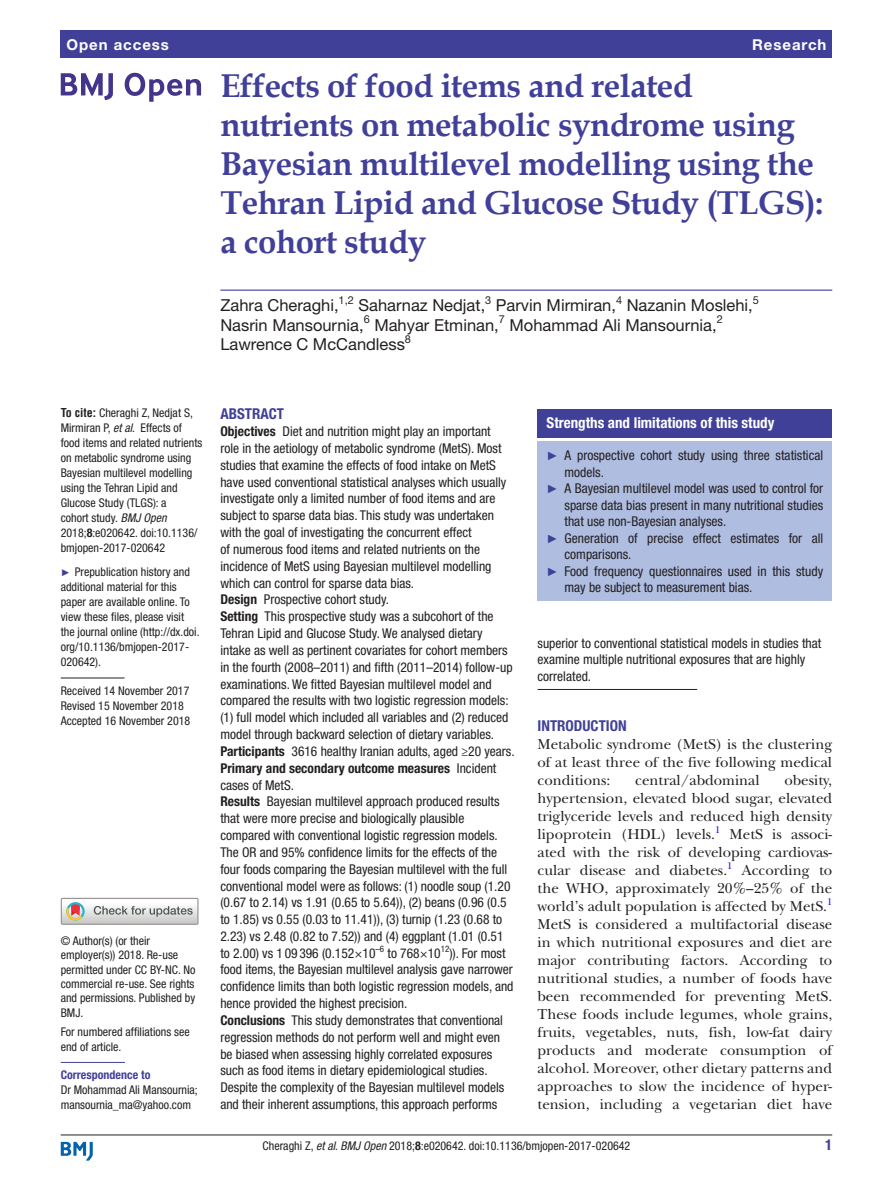
<style>
.page{position:relative;width:893px;height:1191px;background:#fff}
.page>*{position:absolute;margin:0;border:0;box-sizing:border-box;transform-origin:0 0}
.t1{font:700 33px/39px "Book Antiqua";letter-spacing:-.015em;color:#414099}
.t2{font:16.5px "Helvetica Neue LT Std";color:#231f20}
.t3{font:15px/18px "New Baskerville";color:#231f20;text-align:justify}
.t4{font:700 condensed 15px "Helvetica Neue LT Std";color:#fff}
.t5{font:700 condensed 15px "Helvetica Neue LT Std";color:#414099}
.t6{font:700 15px "Helvetica Neue LT Std";letter-spacing:.065em;color:#fff}
.t7{font:condensed 13.5px/16.8px "Helvetica Neue LT Std";color:#231f20}
.t8{font:condensed 12px/15px "Helvetica Neue LT Std";color:#231f20}
.t9{font:700 condensed 12px "Helvetica Neue LT Std";color:#414099}
.t10{font:10.95px "Helvetica Neue LT Std";color:#231f20}
.t11{font:9.9px "New Baskerville";color:#00f}
.t12{font:condensed 9px "Helvetica Neue LT Std";color:#231f20}
.s1{font-family:"Helvetica LT Std";font-weight:700}
.s2{font-style:italic}
.s3{font-weight:700}
.s4{font-family:"Arial";font-stretch:normal;font-size:9.75px;color:#414099}
.s5{font-family:"Arial";font-stretch:normal;font-size:12px;color:#414099}
</style>
<div class="page">
<hr style="left:61px;top:1134px;width:771px;height:1px;background:#231f20">
<svg style="left:61px;top:1141px;width:32px;height:19px"></svg>
<div style="left:61px;top:31px;width:771px;height:27px;background:#414099"></div>
<hr style="left:220px;top:289px;width:612px;height:2px;background:#414099">
<hr style="left:61px;top:677px;width:64px;height:1px;background:#231f20">
<hr style="left:61px;top:1062px;width:64px;height:1px;background:#414099">
<svg style="left:61px;top:73px;width:52px;height:27px"></svg>
<svg style="left:125px;top:73px;width:76px;height:29px"></svg>
<div style="left:61px;top:897px;width:138px;height:27px;border:1px solid #969090"></div>
<svg style="left:61px;top:898px;width:137px;height:26px"></svg>
<hr style="left:538px;top:689px;width:159px;height:1px;background:#231f20">
<div style="left:538px;top:409px;width:294px;height:28px;background:#414099"></div>
<div style="left:538px;top:441px;width:294px;height:160px;background:#afbde1"></div>
<p class="t6" style="left:66px;top:35px;width:104px">Open access</p>
<p class="t6" style="left:752px;top:35px;width:76px">Research</p>
<h1 class="t1" style="left:220px;top:66px;width:605px">Effects of food items and related nutrients on metabolic syndrome using Bayesian multilevel modelling using the Tehran Lipid and Glucose Study (TLGS): a cohort study</h1>
<p class="t2" style="left:220px;top:296px;width:120px">Zahra Cheraghi,</p>
<p class="t10" style="left:339px;top:293px;width:17px">1,2</p>
<p class="t2" style="left:358px;top:296px;width:128px">Saharnaz Nedjat,</p>
<p class="t10" style="left:485px;top:293px;width:8px">3</p>
<p class="t2" style="left:496px;top:296px;width:122px">Parvin Mirmiran,</p>
<p class="t10" style="left:616px;top:293px;width:8px">4</p>
<p class="t2" style="left:627px;top:296px;width:128px">Nazanin Moslehi,</p>
<p class="t10" style="left:753px;top:293px;width:8px">5</p>
<p class="t2" style="left:220px;top:315px;width:145px">Nasrin Mansournia,</p>
<p class="t10" style="left:364px;top:313px;width:8px">6</p>
<p class="t2" style="left:374px;top:315px;width:126px">Mahyar Etminan,</p>
<p class="t10" style="left:499px;top:313px;width:8px">7</p>
<p class="t2" style="left:509px;top:315px;width:209px">Mohammad Ali Mansournia,</p>
<p class="t10" style="left:717px;top:313px;width:8px">2</p>
<p class="t2" style="left:220px;top:335px;width:186px">Lawrence C McCandless</p>
<p class="t10" style="left:405px;top:332px;width:8px">8</p>
<p class="t8" style="left:61px;top:405px;width:143px"><span class="s1">To cite:</span> Cheraghi Z, Nedjat S,<br>Mirmiran P, <span class="s2">et al</span>. Effects of food items and related nutrients on metabolic syndrome using<br>Bayesian multilevel modelling using the Tehran Lipid and<br>Glucose Study (TLGS): a<br>cohort study. <span class="s2">BMJ Open<br></span>2018;<span class="s3">8</span>:e020642. doi:10.1136/ bmjopen-2017-020642</p>
<p class="t8" style="left:61px;top:564px;width:140px"><span class="s4">►</span> Prepublication history and additional material for this paper are available online. To view these files, please visit the journal online (http://dx.doi. org/10.1136/bmjopen-2017-<br>020642).</p>
<p class="t8" style="left:61px;top:683px;width:131px">Received 14 November 2017<br>Revised 15 November 2018<br>Accepted 16 November 2018</p>
<p class="t8" style="left:61px;top:933px;width:136px;line-height:14.4px">© Author(s) (or their employer(s)) 2018. Re-use permitted under CC BY-NC. No commercial re-use. See rights and permissions. Published by<br>BMJ.</p>
<p class="t8" style="left:61px;top:1024px;width:130px">For numbered affiliations see end of article.</p>
<p class="t9" style="left:61px;top:1067px;width:91px">Correspondence to</p>
<p class="t8" style="left:61px;top:1082px;width:139px">Dr Mohammad Ali Mansournia; mansournia_ma@yahoo.com</p>
<p class="t5" style="left:220px;top:405px;width:65px">Abstract</p>
<p class="t7" style="left:220px;top:423px;width:296px"><span class="s3">Objectives</span> Diet and nutrition might play an important<br>role in the aetiology of metabolic syndrome (MetS). Most studies that examine the effects of food intake on MetS have used conventional statistical analyses which usually investigate only a limited number of food items and are subject to sparse data bias. This study was undertaken with the goal of investigating the concurrent effect<br>of numerous food items and related nutrients on the incidence of MetS using Bayesian multilevel modelling which can control for sparse data bias.<br><span class="s3">Design</span> Prospective cohort study.<br><span class="s3">Setting</span> This prospective study was a subcohort of the Tehran Lipid and Glucose Study. We analysed dietary intake as well as pertinent covariates for cohort members in the fourth (2008–2011) and fifth (2011–2014) follow-up examinations. We fitted Bayesian multilevel model and compared the results with two logistic regression models: (1) full model which included all variables and (2) reduced model through backward selection of dietary variables.<br><span class="s3">Participants</span> 3616 healthy Iranian adults, aged ≥20 years.<br><span class="s3">Primary and secondary outcome measures</span> Incident cases of MetS.<br><span class="s3">Results</span> Bayesian multilevel approach produced results that were more precise and biologically plausible compared with conventional logistic regression models.<br>The OR and 95% confidence limits for the effects of the four foods comparing the Bayesian multilevel with the full conventional model were as follows: (1) noodle soup (1.20 (0.67 to 2.14) vs 1.91 (0.65 to 5.64)), (2) beans (0.96 (0.5 to 1.85) vs 0.55 (0.03 to 11.41)), (3) turnip (1.23 (0.68 to 2.23) vs 2.48 (0.82 to 7.52)) and (4) eggplant (1.01 (0.51 to 2.00) vs 1 09 396 (0.152×10</p>
<p class="t12" style="left:375px;top:943px;width:10px">–6</p>
<p class="t7" style="left:387px;top:944px;width:55px">to 768×10</p>
<p class="t12" style="left:441px;top:943px;width:10px">12</p>
<p class="t7" style="left:220px;top:944px;width:295px;text-indent:229px">)). For most food items, the Bayesian multilevel analysis gave narrower confidence limits than both logistic regression models, and hence provided the highest precision.<br><span class="s3">Conclusions</span> This study demonstrates that conventional regression methods do not perform well and might even be biased when assessing highly correlated exposures such as food items in dietary epidemiological studies.<br>Despite the complexity of the Bayesian multilevel models and their inherent assumptions, this approach performs</p>
<p class="t4" style="left:547px;top:414px;width:229px">Strengths and limitations of this study</p>
<p class="t7" style="left:547px;top:447px;width:278px"><span class="s5">►</span> A prospective cohort study using three statistical</p>
<p class="t7" style="left:565px;top:463px;width:41px">models.</p>
<p class="t7" style="left:547px;top:480px;width:278px"><span class="s5">►</span> A Bayesian multilevel model was used to control for</p>
<p class="t7" style="left:565px;top:496px;width:260px">sparse data bias present in many nutritional studies</p>
<p class="t7" style="left:565px;top:513px;width:163px">that use non-Bayesian analyses.</p>
<p class="t7" style="left:547px;top:529px;width:278px"><span class="s5">►</span> Generation of precise effect estimates for all</p>
<p class="t7" style="left:565px;top:546px;width:68px">comparisons.</p>
<p class="t7" style="left:547px;top:562px;width:278px"><span class="s5">►</span> Food frequency questionnaires used in this study</p>
<p class="t7" style="left:565px;top:579px;width:189px">may be subject to measurement bias.</p>
<p class="t7" style="left:538px;top:634px;width:285px">superior to conventional statistical models in studies that examine multiple nutritional exposures that are highly correlated.</p>
<p class="t5" style="left:538px;top:717px;width:91px">Introduction</p>
<p class="t3" style="left:538px;top:735px;width:296px">Metabolic syndrome (MetS) is the clustering of at least three of the five following medical conditions:</p>
<p class="t3" style="left:538px;top:771px;width:296px;text-indent:247px">obesity, hypertension, elevated blood sugar, elevated triglyceride levels and reduced high density lipoprotein (HDL) levels.</p>
<p class="t3" style="left:635px;top:771px;width:126px">central/abdominal</p>
<p class="t11" style="left:715px;top:823px;width:7px">1</p>
<p class="t3" style="left:538px;top:825px;width:296px;text-indent:192px">MetS is associ&shy;ated with the risk of developing cardiovas&shy;cular disease and diabetes.</p>
<p class="t11" style="left:727px;top:859px;width:7px">1</p>
<p class="t3" style="left:538px;top:861px;width:296px;text-indent:204px">According to the WHO, approximately 20%–25% of the world’s adult population is affected by MetS.</p>
<p class="t11" style="left:827px;top:895px;width:7px">1</p>
<p class="t3" style="left:538px;top:915px;width:296px">MetS is considered a multifactorial disease in which nutritional exposures and diet are major contributing factors. According to nutritional studies, a number of foods have been recommended for preventing MetS.<br>These foods include legumes, whole grains, fruits, vegetables, nuts, fish, low-fat dairy products and moderate consumption of alcohol. Moreover, other dietary patterns and approaches to slow the incidence of hyper&shy;tension, including a vegetarian diet have</p>
<p class="t8" style="left:263px;top:1137px;width:369px">Cheraghi Z, <span class="s2">et al</span>. <span class="s2">BMJ Open</span> 2018;<span class="s3">8</span>:e020642. doi:10.1136/bmjopen-2017-020642</p>
<p class="t5" style="left:825px;top:1135px;width:9px">1</p>
</div>
